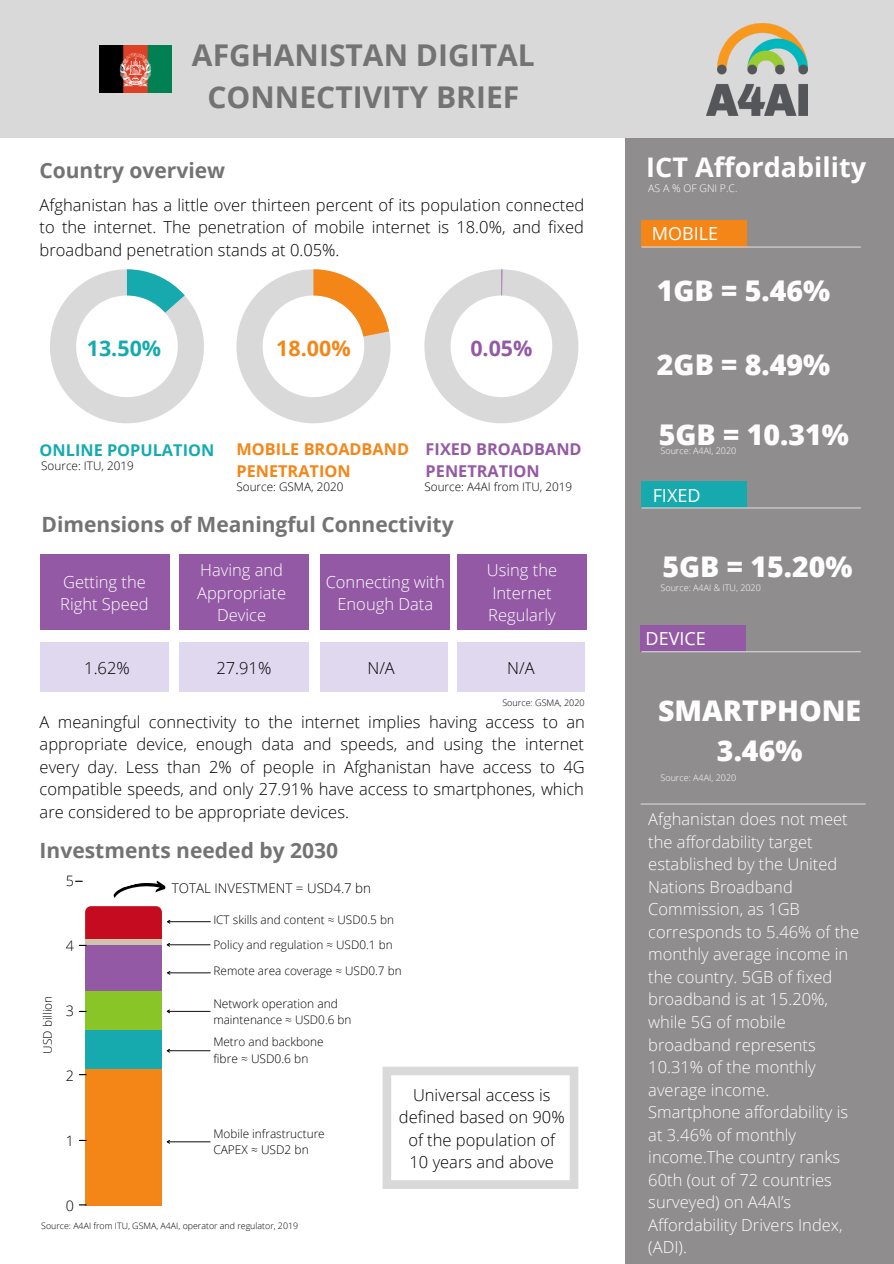
<style>
.page{position:relative;width:894px;height:1264px;background:#fff}
.page>*{position:absolute;margin:0;border:0;box-sizing:border-box;transform-origin:0 0}
.t1{font:700 30px/41.7px "Open Sans";color:#737373;text-align:center}
.t2{font:800 28.5px/39.5px "Open Sans";color:#fff;text-align:center}
.t3{font:700 27px "Open Sans";color:#fff}
.t4{font:700 21.45px "Open Sans";color:#16aaaf}
.t5{font:700 21.45px "Open Sans";color:#f48618}
.t6{font:700 21.45px "Open Sans";color:#9359a4}
.t7{font:700 21px "Open Sans";color:#737373}
.t8{font:18px "Open Sans";color:#fff}
.t9{font:300 16.5px/22.5px "Open Sans";color:#000;text-align:justify}
.t10{font:300 16.5px/22.5px "Open Sans";color:#fff}
.t11{font:700 16.2px/21.8px "Open Sans";color:#f48618}
.t12{font:700 16.2px/21.8px "Open Sans";color:#9359a4}
.t13{font:700 16.2px "Open Sans";color:#16aaaf}
.t14{font:300 14.4px "Open Sans";color:#000}
.t15{font:300 13.35px "Open Sans";color:#000}
.t16{font:300 12px "Open Sans";color:#000}
.t17{font:300 11.7px/22.6px "Open Sans";color:#000}
.t18{font:300 10.5px "Open Sans";color:#fff}
.t19{font:300 9px "Open Sans";color:#fff}
.t20{font:300 9px "Open Sans";color:#000}
.t21{font:300 8.85px "Open Sans";color:#000}
</style>
<div class="page">
<div style="left:625px;top:0;width:268px;height:1263px;background:#8f8d8d"></div>
<div style="left:320px;top:554px;width:129px;height:75px;background:#9359a4"></div>
<div style="left:179px;top:554px;width:130px;height:75px;background:#9359a4"></div>
<div style="left:40px;top:554px;width:129px;height:75px;background:#9359a4"></div>
<div style="left:457px;top:554px;width:129px;height:75px;background:#9359a4"></div>
<div style="left:41px;top:642px;width:128px;height:50px;background:#e0d8ef"></div>
<div style="left:179px;top:642px;width:130px;height:50px;background:#e0d8ef"></div>
<div style="left:320px;top:642px;width:127px;height:50px;background:#e0d8ef"></div>
<div style="left:457px;top:642px;width:127px;height:50px;background:#e0d8ef"></div>
<div style="left:641px;top:220px;width:105px;height:26px;background:#f48618"></div>
<div style="left:641px;top:481px;width:105px;height:27px;background:#16aaaf"></div>
<div style="left:640px;top:625px;width:105px;height:26px;background:#9359a4"></div>
<hr style="left:640px;top:803px;width:225px;height:1px;background:#d9d9d9">
<hr style="left:641px;top:507px;width:219px;height:1px;background:#d9d9d9">
<hr style="left:641px;top:246px;width:219px;height:2px;background:#d9d9d9">
<hr style="left:641px;top:651px;width:219px;height:1px;background:#d9d9d9">
<div style="left:0;top:0;width:893px;height:138px;background:#d9d9d9"></div>
<img style="left:706px;top:24px;width:101px;height:91px">
<img style="left:100px;top:46px;width:72px;height:47px">
<svg style="left:50px;top:269px;width:154px;height:154px"></svg>
<svg style="left:236px;top:269px;width:154px;height:154px"></svg>
<svg style="left:424px;top:269px;width:154px;height:154px"></svg>
<svg style="left:113px;top:880px;width:53px;height:17px"></svg>
<hr style="left:167px;top:944px;width:43px;height:1px;background:#000">
<hr style="left:168px;top:972px;width:42px;height:1px;background:#000">
<hr style="left:167px;top:1010px;width:43px;height:1px;background:#000">
<hr style="left:167px;top:1050px;width:43px;height:1px;background:#000">
<hr style="left:167px;top:1141px;width:43px;height:1px;background:#000">
<hr style="left:168px;top:921px;width:42px;height:1px;background:#000">
<svg style="left:79px;top:906px;width:92px;height:299px;background:#be9262"></svg>
<svg style="left:382px;top:1066px;width:196px;height:122px"></svg>
<h1 class="t1" style="left:192px;top:34px;width:344px">AFGHANISTAN DIGITAL<br>CONNECTIVITY BRIEF</h1>
<p class="t7" style="left:39px;top:156px;width:187px">Country overview</p>
<p class="t9" style="left:40px;top:193px;width:546px">Afghanistan has a little over thirteen percent of its population connected to the internet. The penetration of mobile internet is 18.0%, and fixed broadband penetration stands at 0.05%.</p>
<h3 class="t4" style="left:87px;top:333px;width:76px">13.50%</h3>
<h3 class="t5" style="left:276px;top:333px;width:76px">18.00%</h3>
<h3 class="t6" style="left:470px;top:333px;width:64px">0.05%</h3>
<p class="t13" style="left:40px;top:438px;width:176px">ONLINE POPULATION</p>
<p class="t11" style="left:236px;top:438px;width:174px">MOBILE BROADBAND<br>PENETRATION</p>
<p class="t17" style="left:41px;top:454px;width:94px">Source: ITU, 2019</p>
<p class="t12" style="left:425px;top:438px;width:157px">FIXED BROADBAND<br>PENETRATION</p>
<p class="t17" style="left:236px;top:475px;width:109px">Source: GSMA, 2020</p>
<p class="t17" style="left:424px;top:475px;width:149px">Source: A4AI from ITU, 2019</p>
<p class="t7" style="left:42px;top:509px;width:413px">Dimensions of Meaningful Connectivity</p>
<p class="t10" style="left:60px;top:570px;width:90px">Getting the<br>Right Speed</p>
<p class="t10" style="left:486px;top:558px;width:72px">Using the<br>Internet<br>Regularly</p>
<p class="t9" style="left:84px;top:656px;width:47px">1.62%</p>
<p class="t9" style="left:216px;top:656px;width:56px">27.91%</p>
<p class="t9" style="left:367px;top:656px;width:29px">N/A</p>
<p class="t9" style="left:507px;top:656px;width:29px">N/A</p>
<p class="t10" style="left:197px;top:558px;width:90px;text-align:center">Having and<br>Appropriate<br>Device</p>
<p class="t10" style="left:325px;top:570px;width:121px;text-align:center">Connecting with<br>Enough Data</p>
<p class="t20" style="left:502px;top:696px;width:84px">Source: GSMA, 2020</p>
<p class="t9" style="left:40px;top:710px;width:546px">A meaningful connectivity to the internet implies having access to an appropriate device, enough data and speeds, and using the internet every day. Less than 2% of people in Afghanistan have access to 4G compatible speeds, and only 27.91% have access to smartphones, which are considered to be appropriate devices.</p>
<p class="t7" style="left:40px;top:835px;width:300px">Investments needed by 2030</p>
<p class="t14" style="left:66px;top:870px;width:10px">5</p>
<p class="t14" style="left:66px;top:935px;width:10px">4</p>
<p class="t17" style="left:36px;top:1053px;width:59px;rotate:-90deg">USD billion</p>
<p class="t14" style="left:66px;top:1000px;width:10px">3</p>
<p class="t14" style="left:66px;top:1065px;width:10px">2</p>
<p class="t14" style="left:66px;top:1130px;width:10px">1</p>
<p class="t14" style="left:66px;top:1195px;width:10px">0</p>
<p class="t15" style="left:172px;top:879px;width:201px">TOTAL INVESTMENT = USD4.7 bn</p>
<p class="t17" style="left:213px;top:908px;width:182px">ICT skills and content ≈ USD0.5 bn</p>
<p class="t17" style="left:213px;top:932px;width:181px">Policy and regulation ≈ USD0.1 bn</p>
<p class="t17" style="left:213px;top:959px;width:189px">Remote area coverage ≈ USD0.7 bn</p>
<p class="t16" style="left:213px;top:995px;width:126px">Network operation and</p>
<p class="t17" style="left:213px;top:1007px;width:140px">maintenance ≈ USD0.6 bn<br>Metro and backbone</p>
<p class="t16" style="left:213px;top:1050px;width:96px">fibre ≈ USD0.6 bn</p>
<p class="t17" style="left:213px;top:1121px;width:113px">Mobile infrastructure</p>
<p class="t16" style="left:213px;top:1141px;width:97px">CAPEX ≈ USD2 bn</p>
<p class="t9" style="left:399px;top:1083px;width:167px;text-align:center">Universal access is defined based on 90% of the population of<br>10 years and above</p>
<p class="t21" style="left:41px;top:1219px;width:258px">Source: A4AI from ITU, GSMA, A4AI, operator and regulator, 2019</p>
<h3 class="t3" style="left:646px;top:148px;width:221px">ICT Affordability</h3>
<p class="t18" style="left:648px;top:181px;width:91px">AS A % OF GNI P.C.</p>
<p class="t8" style="left:651px;top:221px;width:68px">MOBILE</p>
<h2 class="t2" style="left:656px;top:270px;width:175px">1GB = 5.46%</h2>
<h2 class="t2" style="left:656px;top:344px;width:175px">2GB = 8.49%</h2>
<h2 class="t2" style="left:658px;top:413px;width:192px">5GB = 10.31%</h2>
<p class="t19" style="left:660px;top:444px;width:77px">Source: A4AI, 2020</p>
<p class="t8" style="left:652px;top:483px;width:49px">FIXED</p>
<h2 class="t2" style="left:662px;top:545px;width:192px">5GB = 15.20%</h2>
<p class="t19" style="left:660px;top:581px;width:102px">Source: A4AI &amp; ITU, 2020</p>
<p class="t8" style="left:645px;top:626px;width:62px">DEVICE</p>
<h2 class="t2" style="left:658px;top:689px;width:204px">SMARTPHONE<br>3.46%</h2>
<p class="t19" style="left:660px;top:771px;width:77px">Source: A4AI, 2020</p>
<p class="t10" style="left:648px;top:807px;width:212px">Afghanistan does not meet the affordability target established by the United<br>Nations Broadband<br>Commission, as 1GB corresponds to 5.46% of the monthly average income in the country. 5GB of fixed broadband is at 15.20%, while 5G of mobile broadband represents<br>10.31% of the monthly average income.<br>Smartphone affordability is at 3.46% of monthly income.The country ranks<br>60th (out of 72 countries surveyed) on A4AI’s<br>Affordability Drivers Index, (ADI).</p>
</div>
